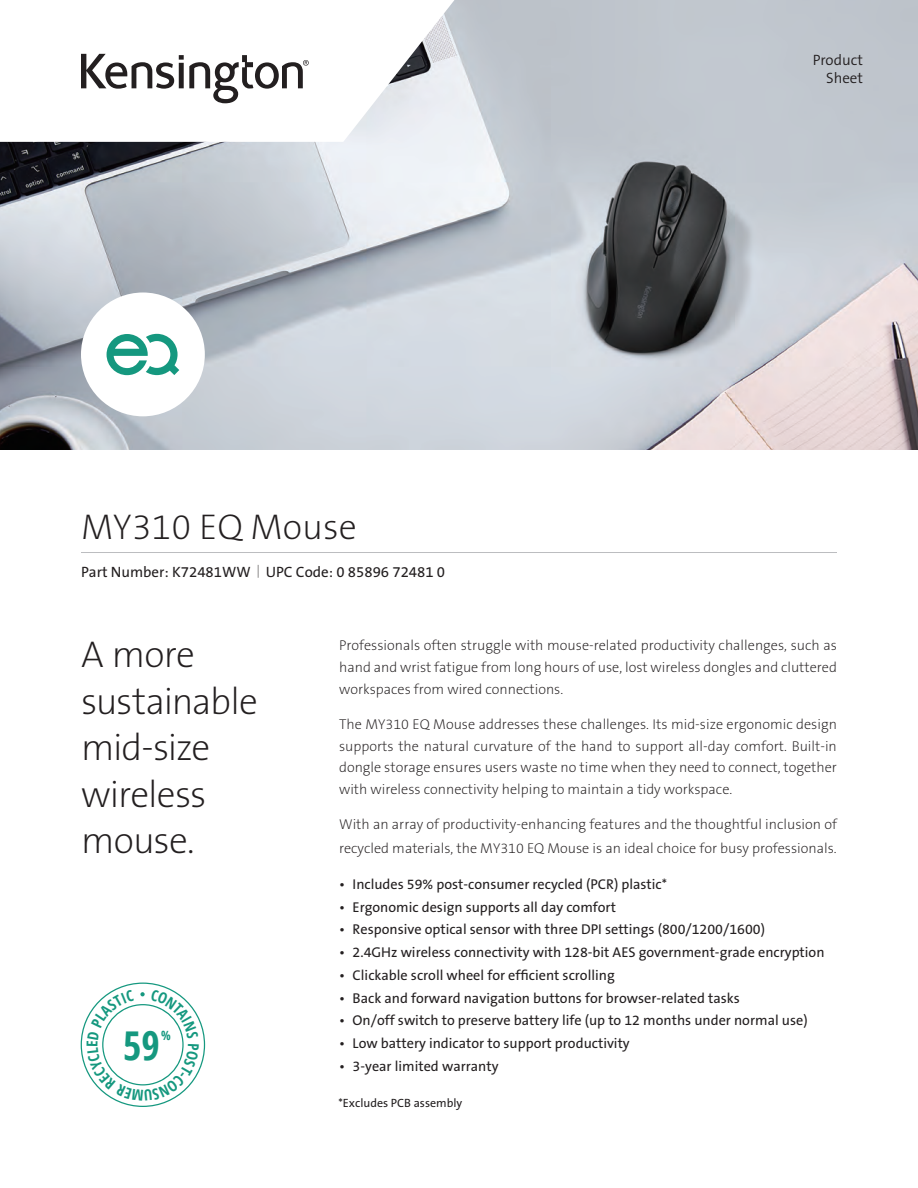
<style>
.page{position:relative;width:918px;height:1188px;background:#fff}
.page>*{position:absolute;margin:0;border:0;box-sizing:border-box;transform-origin:0 0}
.t1{font:700 condensed 39.75px "Open Sans";color:#15987f}
.Product_Headline{font:37.5px/46.5px "The Sans KENSINGTON2 XL";letter-spacing:-.025em;color:#231f20}
.Product_Name{font:36px "The Sans KENSINGTON2 XL";color:#231f20}
.Part_No__UPC{font:15px "The Sans KENSINGTON5 Rg";color:#231f20}
.Filetype_Header_Blue{font:15px "The Sans KENSINGTON4 SL";color:#231f20}
.Body{font:14.25px/21.8px "The Sans KENSINGTON2 XL";color:#231f20;text-align:justify}
.Feature_Bullets{font:14.25px "The Sans KENSINGTON5 Rg";color:#231f20}
.t2{font:700 condensed 12.75px "Open Sans";color:#15987f}
.t3{font:12px "The Sans KENSINGTON5 Rg";color:#231f20}
.s1{font-family:"Adobe Ming Std";font-weight:300}
</style>
<div class="page">
<img style="left:0;top:0;width:918px;height:449px">
<hr style="left:81px;top:552px;width:756px;height:1px;background:#bcbdc0">
<svg style="left:0;top:0;width:454px;height:142px"></svg>
<svg style="left:81px;top:54px;width:228px;height:49px"></svg>
<div style="left:81px;top:292px;width:124px;height:124px;background:#fff;border-radius:50%"></div>
<svg style="left:107px;top:334px;width:72px;height:41px"></svg>
<svg style="left:81px;top:983px;width:124px;height:124px"></svg>
<h1 class="Product_Name" style="left:81px;top:507px;width:277px">MY310 EQ Mouse</h1>
<h2 class="Part_No__UPC" style="left:81px;top:564px;width:366px">Part Number: K72481WW<span class="s1">｜</span>UPC Code: 0 85896 72481 0</h2>
<p class="Filetype_Header_Blue" style="left:813px;top:52px;width:52px">Product</p>
<p class="Filetype_Header_Blue" style="left:826px;top:70px;width:38px">Sheet</p>
<h3 class="Product_Headline" style="left:81px;top:633px;width:178px">A more sustainable mid-size wireless mouse.</h3>
<p class="Body" style="left:339px;top:635px;width:499px">Professionals often struggle with mouse-related productivity challenges, such as hand and wrist fatigue from long hours of use, lost wireless dongles and cluttered workspaces from wired connections.</p>
<p class="Body" style="left:339px;top:714px;width:499px">The MY310 EQ Mouse addresses these challenges. Its mid-size ergonomic design supports the natural curvature of the hand to support all-day comfort. Built-in dongle storage ensures users waste no time when they need to connect, together with wireless connectivity helping to maintain a tidy workspace.</p>
<p class="Body" style="left:339px;top:813px;width:499px;line-height:23.2px">With an array of productivity-enhancing features and the thoughtful inclusion of recycled materials, the MY310 EQ Mouse is an ideal choice for busy professionals.</p>
<p class="Feature_Bullets" style="left:339px;top:876px;width:330px">• Includes 59% post-consumer recycled (PCR) plastic*</p>
<p class="Feature_Bullets" style="left:339px;top:899px;width:278px">• Ergonomic design supports all day comfort</p>
<p class="Feature_Bullets" style="left:339px;top:922px;width:427px">• Responsive optical sensor with three DPI settings (800/1200/1600)</p>
<p class="Feature_Bullets" style="left:339px;top:945px;width:487px">• 2.4GHz wireless connectivity with 128-bit AES government-grade encryption</p>
<p class="Feature_Bullets" style="left:339px;top:967px;width:277px">• Clickable scroll wheel for efficient scrolling</p>
<p class="Feature_Bullets" style="left:339px;top:990px;width:402px">• Back and forward navigation buttons for browser-related tasks</p>
<p class="Feature_Bullets" style="left:339px;top:1013px;width:470px">• On/off switch to preserve battery life (up to 12 months under normal use)</p>
<p class="Feature_Bullets" style="left:339px;top:1036px;width:292px">• Low battery indicator to support productivity</p>
<p class="Feature_Bullets" style="left:339px;top:1058px;width:161px">• 3-year limited warranty</p>
<h1 class="t1" style="left:123px;top:1018px;width:38px">59</h1>
<p class="t2" style="left:161px;top:1027px;width:11px">%</p>
<p class="t3" style="left:338px;top:1096px;width:125px">*Excludes PCB assembly</p>
</div>
